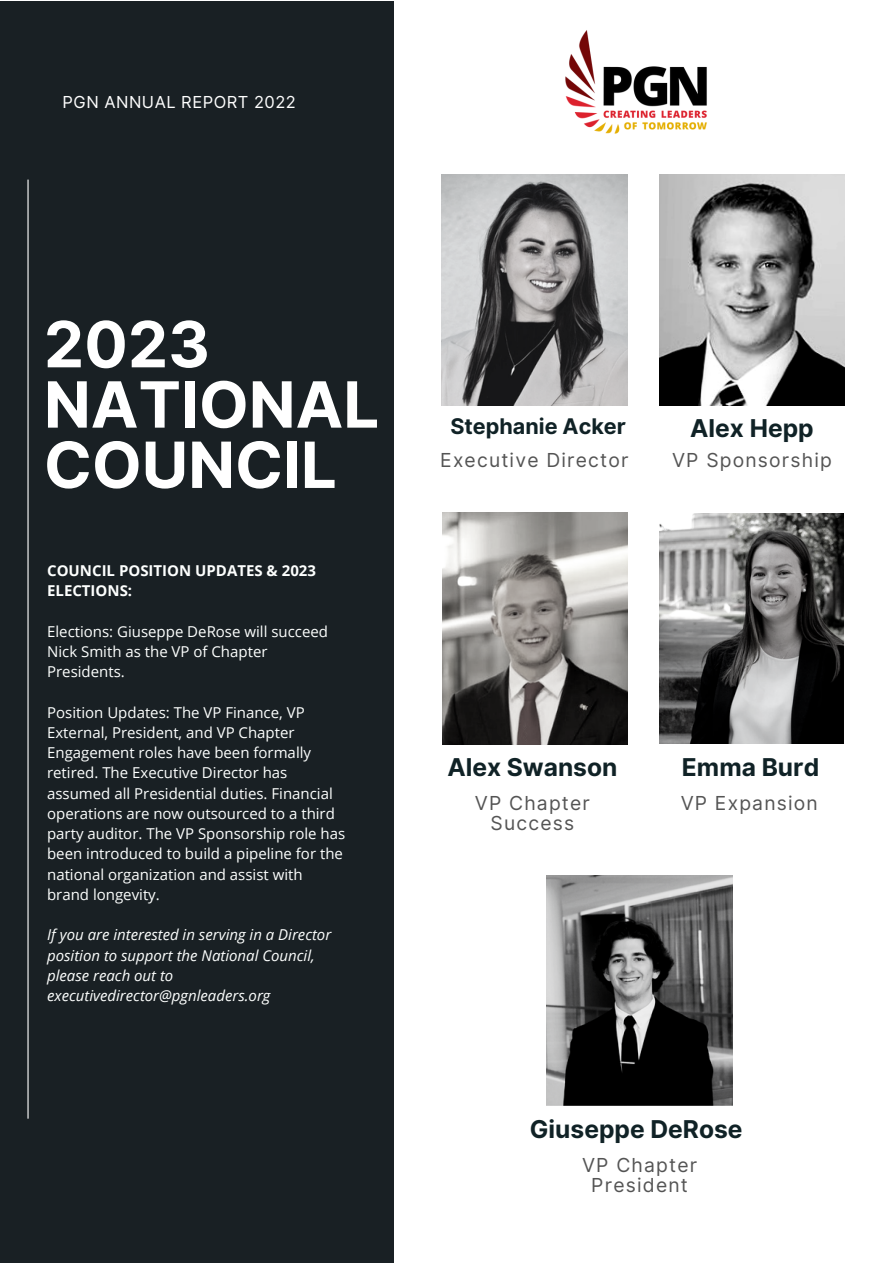
<style>
.page{position:relative;width:893px;height:1264px;background:#fff}
.page>*{position:absolute;margin:0;border:0;box-sizing:border-box;transform-origin:0 0}
.t1{font:700 63.75px/60.3px "Inter";color:#fff}
.t2{font:700 24.6px "Inter";color:#102226}
.t3{font:700 21.6px "Inter";color:#102226}
.t4{font:19.35px/20.2px "Inter";letter-spacing:.06em;color:#545454;text-align:center}
.t5{font:16.5px "Inter";letter-spacing:.03em;color:#fff}
.t6{font:15px/20.2px "Open Sans";color:#fdfffe}
.t7{font:italic 15px/20.2px "Open Sans";color:#fdfffe}
.t8{font:700 15px/20.2px "Open Sans";color:#fdfffe}
</style>
<div class="page">
<div style="left:0;top:1px;width:393px;height:1261px;background:#192024"></div>
<img style="left:443px;top:512px;width:184px;height:232px">
<img style="left:659px;top:513px;width:184px;height:230px">
<img style="left:441px;top:175px;width:186px;height:230px">
<img style="left:659px;top:175px;width:185px;height:230px">
<img style="left:546px;top:875px;width:186px;height:230px">
<img style="left:565px;top:30px;width:142px;height:104px">
<hr style="left:27px;top:180px;width:2px;height:938px;background:#fefefe">
<p class="t5" style="left:63px;top:92px;width:235px">PGN ANNUAL REPORT 2022</p>
<h1 class="t1" style="left:44px;top:314px;width:337px">2023<br>NATIONAL<br>COUNCIL</h1>
<p class="t8" style="left:47px;top:560px;width:270px">COUNCIL POSITION UPDATES &amp; 2023<br>ELECTIONS:</p>
<p class="t6" style="left:47px;top:620px;width:282px">Elections: Giuseppe DeRose will succeed<br>Nick Smith as the VP of Chapter<br>Presidents.</p>
<p class="t6" style="left:47px;top:701px;width:299px">Position Updates: The VP Finance, VP External, President, and VP Chapter Engagement roles have been formally retired. The Executive Director has assumed all Presidential duties. Financial operations are now outsourced to a third party auditor. The VP Sponsorship role has been introduced to build a pipeline for the national organization and assist with brand longevity.</p>
<p class="t7" style="left:47px;top:924px;width:285px">If you are interested in serving in a Director position to support the National Council, please reach out to executivedirector@pgnleaders.org</p>
<h3 class="t3" style="left:450px;top:413px;width:177px">Stephanie Acker</h3>
<p class="t4" style="left:440px;top:450px;width:190px">Executive Director</p>
<h2 class="t2" style="left:690px;top:413px;width:125px">Alex Hepp</h2>
<p class="t4" style="left:672px;top:450px;width:161px">VP Sponsorship</p>
<h2 class="t2" style="left:447px;top:752px;width:171px">Alex Swanson</h2>
<h2 class="t2" style="left:682px;top:752px;width:139px">Emma Burd</h2>
<p class="t4" style="left:474px;top:792px;width:117px">VP Chapter<br>Success</p>
<p class="t4" style="left:680px;top:792px;width:139px">VP Expansion</p>
<h2 class="t2" style="left:530px;top:1114px;width:214px">Giuseppe DeRose</h2>
<p class="t4" style="left:582px;top:1154px;width:117px">VP Chapter<br>President</p>
</div>
